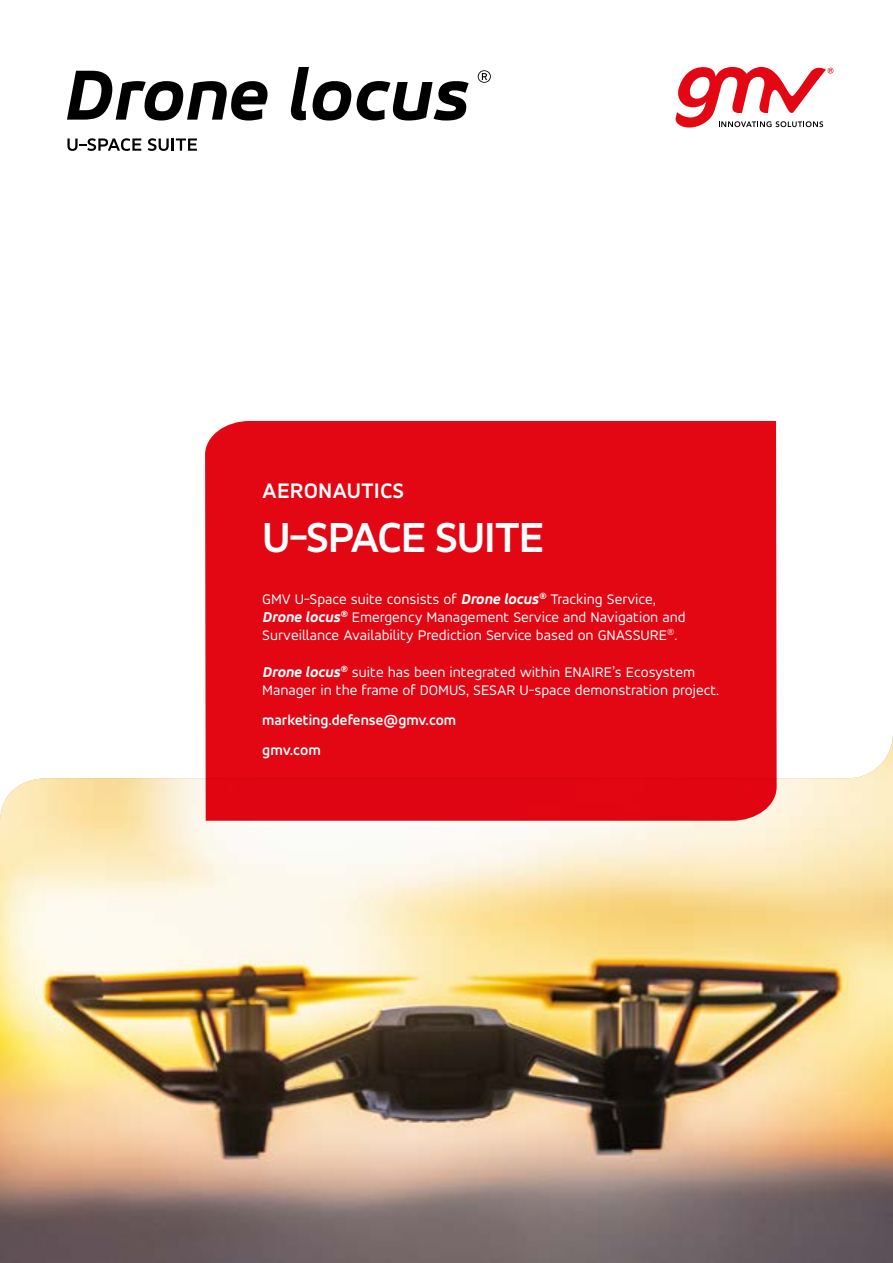
<style>
.page{position:relative;width:893px;height:1263px;background:#fff}
.page>*{position:absolute;margin:0;border:0;box-sizing:border-box;transform-origin:0 0}
.t1{font:700 45px "Accord Alternate";letter-spacing:-.03em;color:#fff}
.t2{font:700 22.5px "Accord Alternate";color:#fff}
.t3{font:15.15px/18.1px "Accord Alternate";color:#fff}
.t4{font:700 15.15px "Accord Alternate";color:#fff}
.t5{font:700 15px "Accord Alternate";color:#fff}
.s1{font-weight:700;font-style:italic;font-stretch:expanded}
</style>
<div class="page">
<img style="left:0;top:736px;width:893px;height:527px">
<svg style="left:675px;top:67px;width:158px;height:61px"></svg>
<div style="left:205px;top:421px;width:572px;height:400px;background:#e30613"></div>
<svg style="left:67px;top:138px;width:74px;height:13px"></svg>
<svg style="left:148px;top:138px;width:49px;height:13px"></svg>
<svg style="left:67px;top:71px;width:201px;height:50px"></svg>
<svg style="left:290px;top:67px;width:61px;height:54px"></svg>
<svg style="left:357px;top:81px;width:112px;height:40px"></svg>
<svg style="left:478px;top:70px;width:13px;height:13px"></svg>
<h2 class="t2" style="left:262px;top:477px;width:143px">AERONAUTICS</h2>
<h1 class="t1" style="left:262px;top:510px;width:284px">U-SPACE SUITE</h1>
<p class="t3" style="left:262px;top:589px;width:425px">GMV U-Space suite consists of <span class="s1">Drone locus</span><sup>®</sup> Tracking Service,<br><span class="s1">Drone locus</span><sup>®</sup> Emergency Management Service and Navigation and<br>Surveillance Availability Prediction Service based on GNASSURE<sup>®</sup>.</p>
<p class="t3" style="left:262px;top:662px;width:458px"><span class="s1">Drone locus</span><sup>®</sup> suite has been integrated within ENAIRE’s Ecosystem<br>Manager in the frame of DOMUS, SESAR U-space demonstration project.</p>
<p class="t5" style="left:262px;top:711px;width:195px">marketing.defense@gmv.com</p>
<p class="t4" style="left:262px;top:741px;width:60px">gmv.com</p>
</div>
